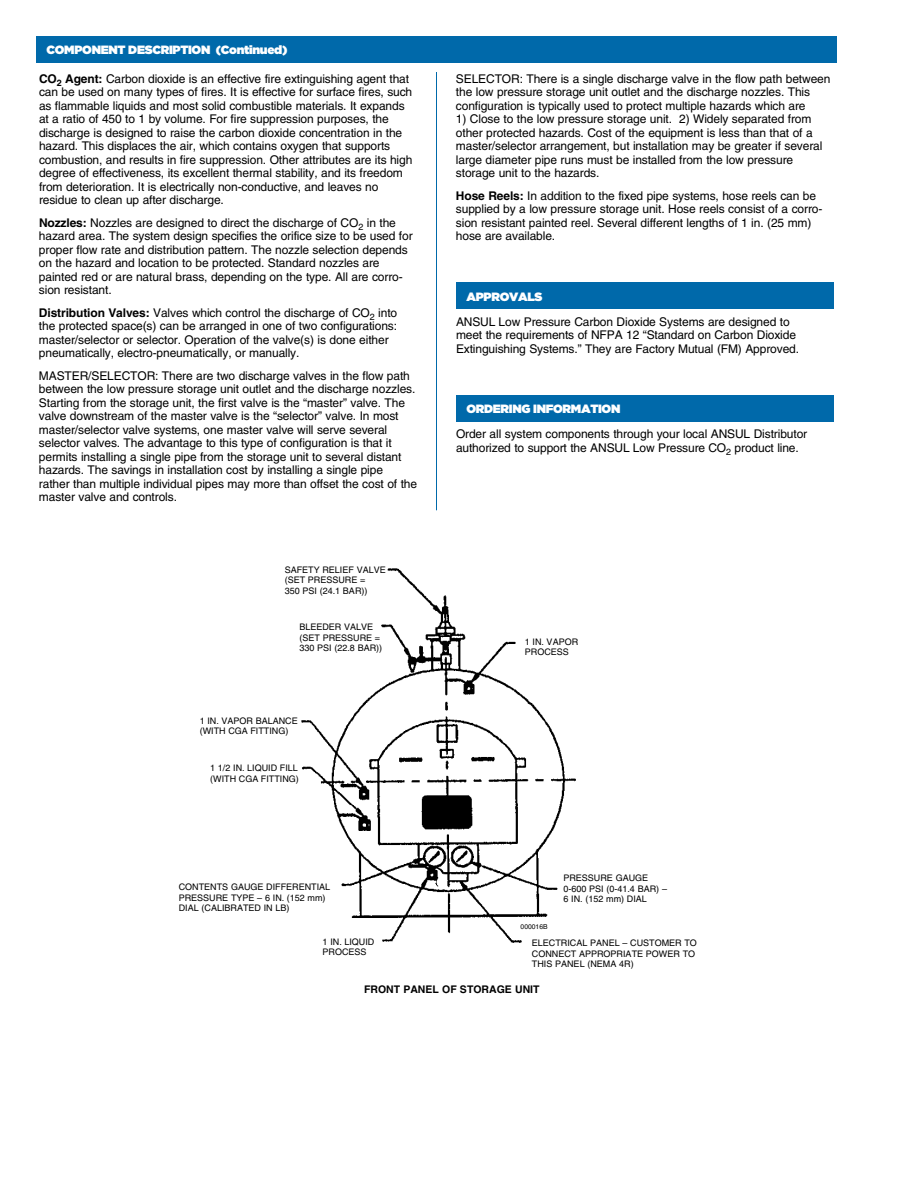
<style>
.page{position:relative;width:918px;height:1188px;background:#fff}
.page>*{position:absolute;margin:0;border:0;box-sizing:border-box;transform-origin:0 0}
.t1{font:12px/13.5px "Helvetica";letter-spacing:-.01em;color:#000}
.t2{font:900 12px "Gotham";letter-spacing:-.025em;color:#fff}
.t3{font:700 10.5px "Helvetica";color:#000}
.t4{font:9px/10.5px "Helvetica";color:#000}
.t5{font:6.75px "Helvetica";color:#000}
.s1{font-weight:700}
</style>
<div class="page">
<div style="left:456px;top:282px;width:378px;height:27px;background:#0069aa"></div>
<div style="left:456px;top:395px;width:378px;height:27px;background:#0069aa"></div>
<hr style="left:436px;top:72px;width:1px;height:438px;background:#0069aa">
<img style="left:301px;top:568px;width:275px;height:375px">
<div style="left:36px;top:36px;width:801px;height:27px;background:#0069aa"></div>
<p class="t2" style="left:46px;top:43px;width:242px">COMPONENT DESCRIPTION (CONTINUED)</p>
<p class="t1" style="left:39px;top:72px;width:375px"><span class="s1">CO</span><sub>2</sub> <span class="s1">Agent:</span> Carbon dioxide is an effective fire extinguishing agent that can be used on many types of fires. It is effective for surface fires, such as flammable liquids and most solid combustible materials. It expands at a ratio of 450 to 1 by volume. For fire suppression purposes, the discharge is designed to raise the carbon dioxide concentration in the hazard. This displaces the air, which contains oxygen that supports combustion, and results in fire suppression. Other attributes are its high degree of effectiveness, its excellent thermal stability, and its freedom from deterioration. It is electrically non-conductive, and leaves no residue to clean up after discharge.</p>
<p class="t1" style="left:39px;top:216px;width:375px"><span class="s1">Nozzles:</span> Nozzles are designed to direct the discharge of CO<sub>2</sub> in the hazard area. The system design specifies the orifice size to be used for proper flow rate and distribution pattern. The nozzle selection depends on the hazard and location to be protected. Standard nozzles are painted red or are natural brass, depending on the type. All are corro&shy;sion resistant.</p>
<p class="t1" style="left:39px;top:306px;width:360px"><span class="s1">Distribution Valves:</span> Valves which control the discharge of CO<sub>2</sub> into the protected space(s) can be arranged in one of two configurations: master/selector or selector. Operation of the valve(s) is done either pneumatically, electro-pneumatically, or manually.</p>
<p class="t1" style="left:39px;top:369px;width:69px">MASTER/SELE</p>
<p class="t1" style="left:39px;top:369px;width:380px;text-indent:83px">CTOR: There are two discharge valves in the flow path between the low pressure storage unit outlet and the discharge nozzles.<br>Starting from the storage unit, the first valve is the “master” valve. The valve downstream of the master valve is the “selector” valve. I n most master/selector valve systems, one master valve will serve several selector valves. The advantage to this type of configuration is that it permits installing a single pipe from the storage unit to several distant hazards. The savings in installation cost by installing a single pipe<br>rather than multiple individual pipes may more than offset the cost of the master valve and controls.</p>
<p class="t4" style="left:285px;top:565px;width:103px">Safety Relief Valve (Set pressure =<br>350 ps i (24.1 bar))</p>
<p class="t4" style="left:299px;top:622px;width:84px">Bleeder Valve (Set Pressure =<br>330 ps i (22.8 bar))</p>
<p class="t4" style="left:200px;top:715px;width:81px">1 IN. Vapor Balanc</p>
<p class="t4" style="left:292px;top:715px;width:8px">e</p>
<p class="t4" style="left:200px;top:726px;width:90px">(With CGA Fitting)</p>
<p class="t4" style="left:210px;top:763px;width:90px">1 1/2 IN. Liquid Fill (With CGA Fitting)</p>
<p class="t1" style="left:456px;top:72px;width:376px;text-indent:30px">CTOR: There is a single discharge valve in the flow path between the low pressure storage unit outlet and the discharge nozzles. This configuration is typically used to protect multiple hazards which are</p>
<p class="t1" style="left:456px;top:112px;width:368px">1) Close to the low pressure storage unit. 2) Widely separated from other protected hazards. Cost of the equipment is less than that of a master/selector arrangement, but installation may be greater if several large diameter pipe runs must be installed from the low pressure storage unit to the hazards.</p>
<p class="t1" style="left:456px;top:189px;width:368px"><span class="s1">Hose Reels:</span> I n addition to the fixed pipe systems, hose reels can be supplied by a low pressure storage unit. Hose reels consist of a corro&shy;sion resistant painted reel. Several different lengths of 1 in. (25 mm) hose are available.</p>
<p class="t1" style="left:456px;top:72px;width:16px">SELE</p>
<p class="t2" style="left:466px;top:290px;width:78px">APPROVALS</p>
<p class="t1" style="left:456px;top:315px;width:32px">ANSULL</p>
<p class="t1" style="left:456px;top:315px;width:345px;text-indent:49px">ow Pressure Carbon Dioxide Systems are designed to meet the requirements of NFPA 12 “Standard on Carbon Dioxide<br>Extinguishing Systems.” They are Factory Mutual (FM) Approved.</p>
<p class="t2" style="left:466px;top:402px;width:10px">ORDER</p>
<p class="t2" style="left:509px;top:402px;width:113px">ING INFORMATION</p>
<p class="t1" style="left:456px;top:427px;width:353px">Order all system components through your local ANSUL Distributor authorized to support the ANSULL</p>
<p class="t1" style="left:639px;top:441px;width:161px">ow Pressure CO<sub>2</sub> product line.</p>
<p class="t4" style="left:525px;top:637px;width:51px">1 I N. Vapor<br>Process</p>
<p class="t4" style="left:563px;top:873px;width:105px">Pressure Gauge<br>0-600 ps i (0-41.4 bar) –<br>6 I N. (152 mm) Dial</p>
<p class="t4" style="left:532px;top:938px;width:24px">Electr</p>
<p class="t4" style="left:567px;top:938px;width:30px">ical Pan</p>
<p class="t4" style="left:179px;top:882px;width:39px">Contents</p>
<p class="t4" style="left:179px;top:882px;width:153px;text-indent:52px">gaug e differential pressure type – 6 I N. (152 mm)<br>Dial (Calibrat</p>
<p class="t4" style="left:249px;top:903px;width:43px">ed in lb)</p>
<p class="t5" style="left:521px;top:922px;width:29px">000016b</p>
<p class="t4" style="left:323px;top:936px;width:52px">1 IN. Liquid<br>Process</p>
<p class="t3" style="left:364px;top:983px;width:15px">Fron</p>
<p class="t3" style="left:394px;top:983px;width:18px">t panel</p>
<p class="t3" style="left:442px;top:983px;width:40px">of stora</p>
<p class="t3" style="left:497px;top:983px;width:44px">geunit</p>
<p class="t4" style="left:532px;top:938px;width:167px;text-indent:77px">el – Customer to conn ect appropriate power to th is pan el (NEMA 4R)</p>
</div>
